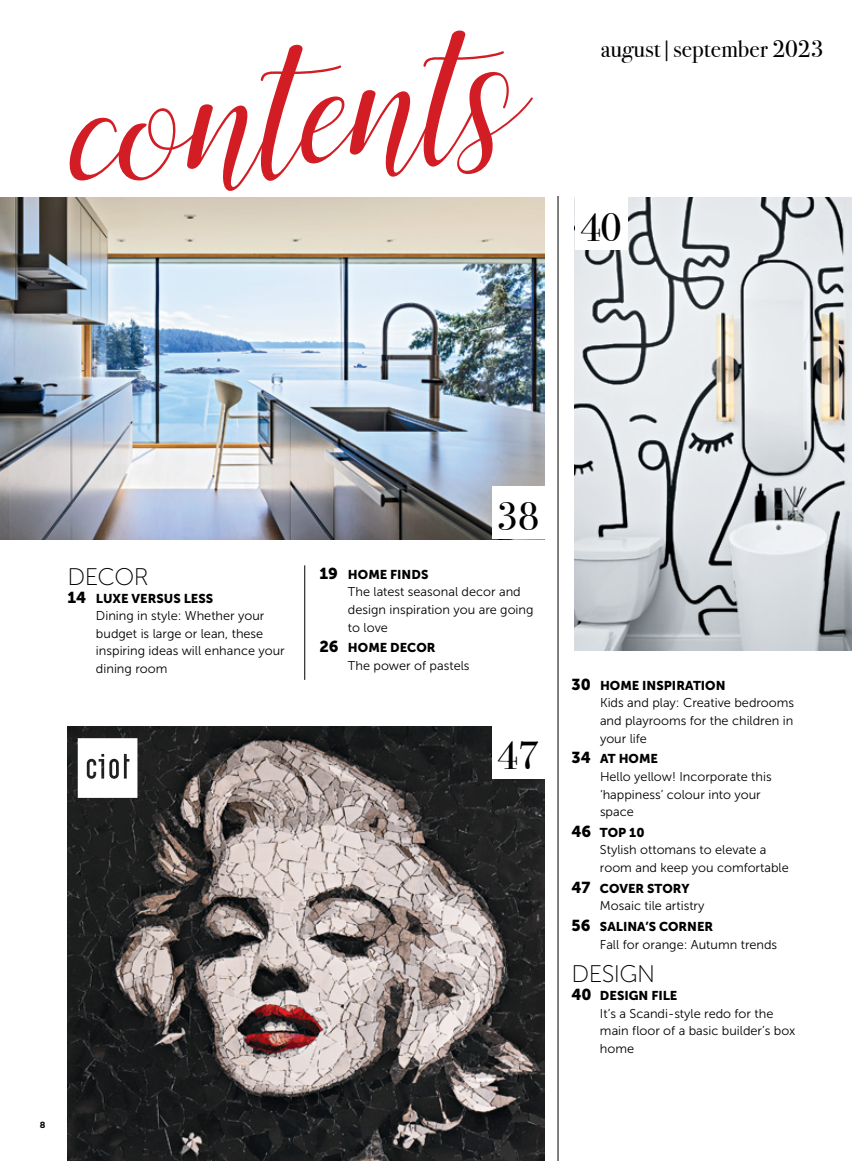
<style>
.page{position:relative;width:864px;height:1161px;background:#fff}
.page>*{position:absolute;margin:0;border:0;box-sizing:border-box;transform-origin:0 0}
.t1{font:232.05px "Challista Script";color:#d31d24}
.t2{font:39.75px "Bodoni Svty Two ITCTT";color:#000}
.t3{font:24px "Bodoni Svty Two ITCTT";color:#000}
.t4{font:24px "Museo Sans 100";letter-spacing:-.025em;color:#000}
.t5{font:12.75px/17.5px "Museo Sans 300";color:#000}
.t6{font:12.75px "Museo Sans 900";color:#000}
.t7{font:700 9px "Gotham";color:#000}
.s1{font-size:15.75px}
</style>
<div class="page">
<img style="left:575px;top:197px;width:277px;height:454px">
<img style="left:68px;top:726px;width:476px;height:435px">
<img style="left:0;top:197px;width:544px;height:342px">
<div style="left:575px;top:197px;width:52px;height:53px;background:#fff"></div>
<div style="left:492px;top:486px;width:52px;height:53px;background:#fff"></div>
<div style="left:492px;top:726px;width:52px;height:53px;background:#fff"></div>
<hr style="left:304px;top:565px;width:1px;height:115px;background:#000">
<hr style="left:558px;top:196px;width:1px;height:965px;background:#000">
<svg style="left:78px;top:738px;width:59px;height:60px"></svg>
<h1 class="t1" style="left:65px;top:-11px;width:457px;rotate:-5deg">contents</h1>
<h3 class="t3" style="left:601px;top:29px;width:224px">august|september 2023</h3>
<h2 class="t2" style="left:580px;top:195px;width:43px">40</h2>
<h3 class="t4" style="left:68px;top:564px;width:83px">DECOR</h3>
<p class="t6" style="left:68px;top:591px;width:147px"><span class="s1">14</span> LUXE VERSUS LESS</p>
<p class="t5" style="left:96px;top:607px;width:190px">Dining in style: Whether your budget is large or lean, these inspiring ideas will enhance your dining room</p>
<p class="t7" style="left:40px;top:1119px;width:7px">8</p>
<h2 class="t2" style="left:497px;top:484px;width:44px">38</h2>
<p class="t6" style="left:320px;top:567px;width:110px"><span class="s1">19</span> HOME FINDS</p>
<p class="t5" style="left:348px;top:583px;width:187px">The latest seasonal decor and design inspiration you are going to love</p>
<p class="t6" style="left:320px;top:641px;width:118px"><span class="s1">26</span> HOME DECOR</p>
<p class="t5" style="left:348px;top:657px;width:123px">The power of pastels</p>
<h2 class="t2" style="left:497px;top:723px;width:43px">47</h2>
<p class="t6" style="left:572px;top:678px;width:156px"><span class="s1">30</span> HOME INSPIRATION</p>
<p class="t5" style="left:600px;top:694px;width:196px;text-align:justify">Kids and play: Creative bedrooms and playrooms for the children in your life</p>
<p class="t6" style="left:572px;top:752px;width:88px"><span class="s1">34</span> AT HOME</p>
<p class="t5" style="left:600px;top:768px;width:173px">Hello yellow! Incorporate this ‘happiness’ colour into your space</p>
<p class="t6" style="left:572px;top:825px;width:75px"><span class="s1">46</span> TOP 10</p>
<p class="t5" style="left:600px;top:841px;width:190px">Stylish ottomans to elevate a room and keep you comfortable</p>
<p class="t6" style="left:572px;top:881px;width:120px"><span class="s1">47</span> COVER STORY</p>
<p class="t5" style="left:600px;top:897px;width:106px">Mosaic tile artistry</p>
<p class="t6" style="left:572px;top:919px;width:143px"><span class="s1">56</span> SALINA’S CORNER</p>
<p class="t5" style="left:600px;top:935px;width:179px">Fall for orange: Autumn trends</p>
<h3 class="t4" style="left:572px;top:961px;width:85px">DESIGN</h3>
<p class="t6" style="left:572px;top:988px;width:107px"><span class="s1">40</span> DESIGN FILE</p>
<p class="t5" style="left:600px;top:1004px;width:197px">It’s a Scandi-style redo for the main floor of a basic builder’s box home</p>
</div>
